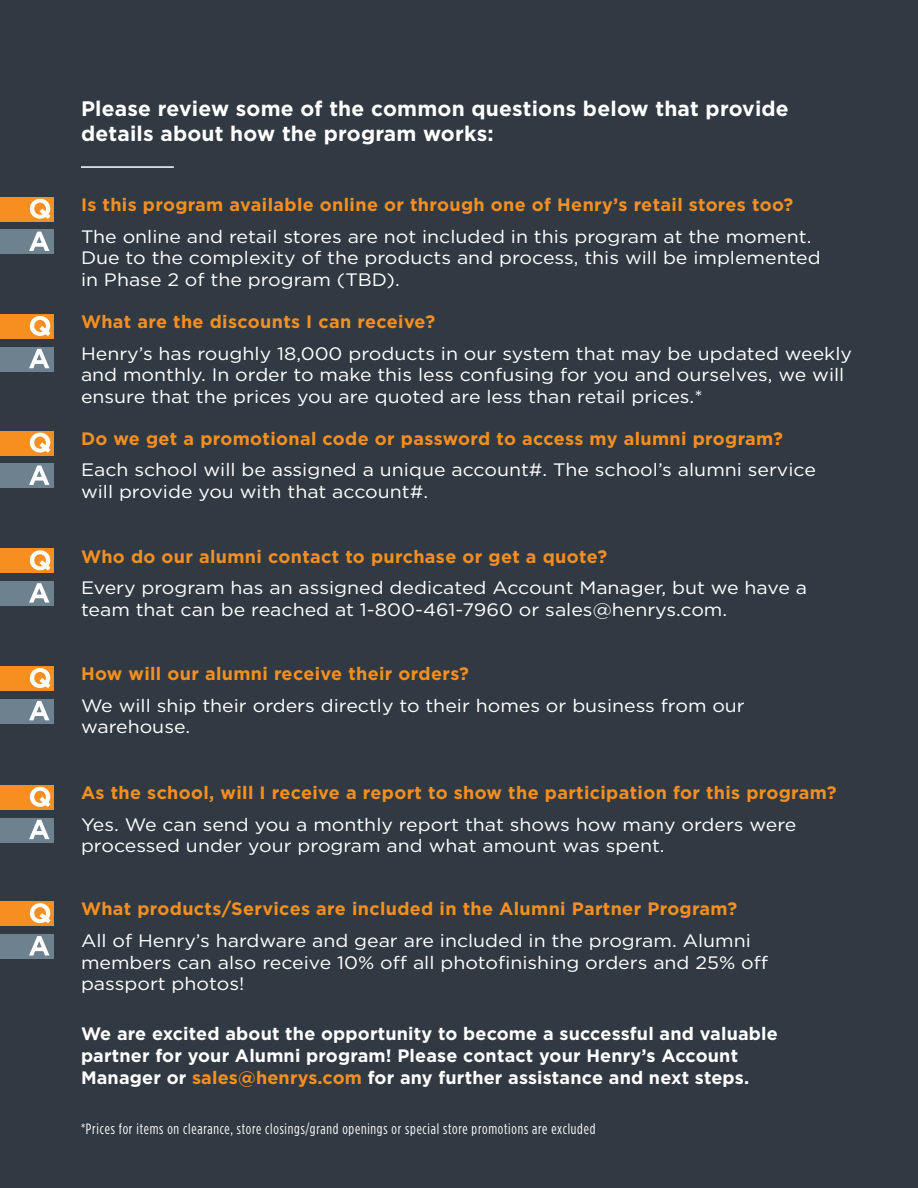
<style>
.page{position:relative;width:918px;height:1188px;background:#313a42}
.page>*{position:absolute;margin:0;border:0;box-sizing:border-box;transform-origin:0 0}
.t1{font:700 21px/25.2px "Gotham";letter-spacing:.01em;color:#fff}
.t2{font:18px/21.6px "Gotham";color:#fff;scale:1.08 1}
.t3{font:700 18px "Gotham";letter-spacing:.02em;color:#f68f20}
.t4{font:700 18px/21.6px "Gotham";letter-spacing:.01em;color:#fff}
.t5{font:15px "Gotham Condensed";letter-spacing:.05em;color:#fff}
.s1{color:#f68f20}
</style>
<div class="page">
<div style="left:0;top:197px;width:54px;height:25px;background:#f68f20"></div>
<svg style="left:30px;top:199px;width:21px;height:20px"></svg>
<div style="left:0;top:314px;width:54px;height:25px;background:#f68f20"></div>
<svg style="left:30px;top:316px;width:21px;height:20px"></svg>
<div style="left:0;top:431px;width:54px;height:24px;background:#f68f20"></div>
<svg style="left:30px;top:433px;width:21px;height:20px"></svg>
<div style="left:0;top:549px;width:54px;height:24px;background:#f68f20"></div>
<svg style="left:30px;top:550px;width:21px;height:21px"></svg>
<div style="left:0;top:666px;width:54px;height:25px;background:#f68f20"></div>
<svg style="left:30px;top:668px;width:21px;height:20px"></svg>
<div style="left:0;top:785px;width:54px;height:25px;background:#f68f20"></div>
<svg style="left:30px;top:787px;width:21px;height:20px"></svg>
<div style="left:0;top:901px;width:54px;height:25px;background:#f68f20"></div>
<svg style="left:30px;top:903px;width:21px;height:20px"></svg>
<div style="left:0;top:230px;width:54px;height:24px;background:#6d818f"></div>
<svg style="left:29px;top:232px;width:20px;height:19px"></svg>
<div style="left:0;top:347px;width:54px;height:24px;background:#6d818f"></div>
<svg style="left:29px;top:349px;width:20px;height:19px"></svg>
<div style="left:0;top:464px;width:54px;height:24px;background:#6d818f"></div>
<svg style="left:29px;top:465px;width:20px;height:20px"></svg>
<div style="left:0;top:581px;width:54px;height:25px;background:#6d818f"></div>
<svg style="left:29px;top:583px;width:20px;height:20px"></svg>
<div style="left:0;top:699px;width:54px;height:25px;background:#6d818f"></div>
<svg style="left:29px;top:701px;width:20px;height:19px"></svg>
<div style="left:0;top:818px;width:54px;height:24px;background:#6d818f"></div>
<svg style="left:29px;top:820px;width:20px;height:19px"></svg>
<div style="left:0;top:934px;width:54px;height:25px;background:#6d818f"></div>
<svg style="left:29px;top:936px;width:20px;height:19px"></svg>
<hr style="left:81px;top:166px;width:93px;height:2px;background:#fff">
<p class="t1" style="left:81px;top:96px;width:709px">Please review some of the common questions below that provide details about how the program works:</p>
<p class="t3" style="left:81px;top:193px;width:714px">Is this program available online or through one of Henry’s retail stores too?</p>
<p class="t2" style="left:81px;top:225px;width:686px">The online and retail stores are not included in this program at the moment.<br>Due to the complexity of the products and process, this will be implemented in Phase 2 of the program (TBD).</p>
<p class="t3" style="left:81px;top:310px;width:356px">What are the discounts I can receive?</p>
<p class="t2" style="left:81px;top:342px;width:715px">Henry’s has roughly 18,000 products in our system that may be updated weekly and monthly. In order to make this less confusing for you and ourselves, we will ensure that the prices you are quoted are less than retail prices.*</p>
<p class="t3" style="left:81px;top:427px;width:703px">Do we get a promotional code or password to access my alumni program?</p>
<p class="t2" style="left:81px;top:459px;width:682px">Each school will be assigned a unique account#. The school’s alumni service will provide you with that account#.</p>
<p class="t3" style="left:81px;top:544px;width:528px">Who do our alumni contact to purchase or get a quote?</p>
<p class="t2" style="left:81px;top:577px;width:674px">Every program has an assigned dedicated Account Manager, but we have a team that can be reached at 1-800-461-7960 or sales@henrys.com.</p>
<p class="t3" style="left:81px;top:662px;width:389px">How will our alumni receive their orders?</p>
<p class="t2" style="left:81px;top:694px;width:616px">We will ship their orders directly to their homes or business from our warehouse.</p>
<p class="t3" style="left:81px;top:781px;width:757px">As the school, will I receive a report to show the participation for this program?</p>
<p class="t2" style="left:81px;top:813px;width:664px">Yes. We can send you a monthly report that shows how many orders were processed under your program and what amount was spent.</p>
<p class="t3" style="left:81px;top:897px;width:658px">What products/Services are included in the Alumni Partner Program?</p>
<p class="t2" style="left:81px;top:929px;width:638px">All of Henry’s hardware and gear are included in the program. Alumni members can also receive 10% off all photofinishing orders and 25% off passport photos!</p>
<p class="t4" style="left:81px;top:1023px;width:698px">We are excited about the opportunity to become a successful and valuable partner for your Alumni program! Please contact your Henry’s Account<br>Manager or <span class="s1">sales@henrys.com</span> for any further assistance and next steps.</p>
<p class="t5" style="left:81px;top:1120px;width:516px">*Prices for items on clearance, store closings/grand openings or special store promotions are excluded</p>
</div>
